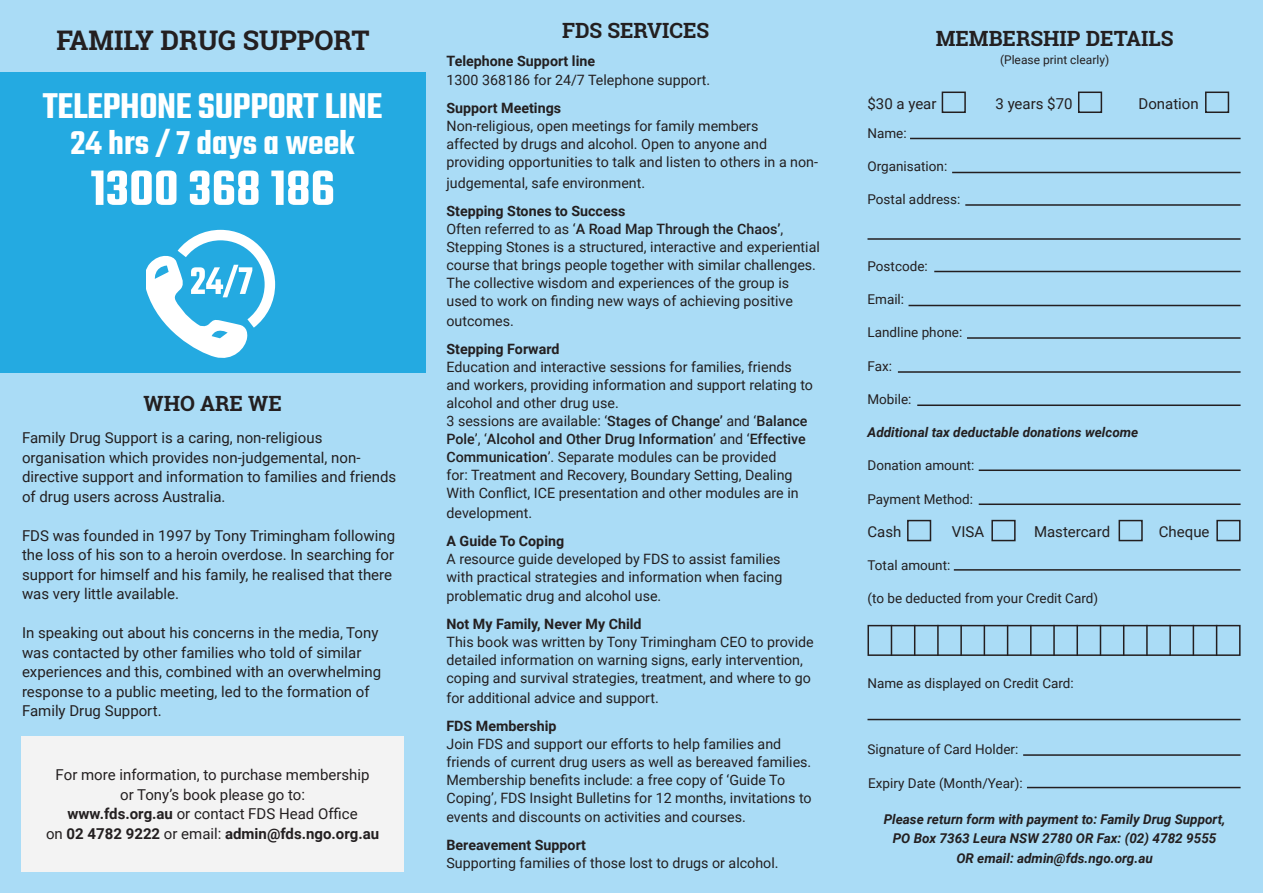
<style>
.page{position:relative;width:1263px;height:893px;background:#aadcf6}
.page>*{position:absolute;margin:0;border:0;box-sizing:border-box;transform-origin:0 0}
.t1{font:600 54px "Teko";color:#fff}
.t2{font:600 39px "Teko";letter-spacing:-.01em;color:#fff}
.t3{font:600 36px "Teko";color:#fff}
.t4{font:700 27px "Roboto Slab";color:#231f20}
.t5{font:700 21px "Roboto Slab";color:#231f20}
.t6{font:15px/19.5px "Roboto";color:#231f20}
.t7{font:14.25px/18px "Roboto";color:#231f20}
.t8{font:700 14.25px "Roboto";color:#231f20}
.t9{font:13.5px "Roboto";color:#231f20}
.t10{font:italic 700 13.5px/19.5px "Roboto";color:#231f20;text-align:center}
.t11{font:12px "Roboto";color:#231f20}
.s1{font-weight:700}
.s2{font-weight:500}
</style>
<div class="page">
<div style="left:21px;top:736px;width:383px;height:136px;background:#f3f3f3"></div>
<div style="left:942px;top:92px;width:24px;height:21px;border:2px solid #231f20"></div>
<div style="left:1078px;top:92px;width:24px;height:21px;border:2px solid #231f20"></div>
<div style="left:1205px;top:92px;width:24px;height:21px;border:2px solid #231f20"></div>
<div style="left:907px;top:520px;width:24px;height:21px;border:2px solid #231f20"></div>
<div style="left:991px;top:520px;width:24px;height:21px;border:2px solid #231f20"></div>
<div style="left:1118px;top:520px;width:25px;height:21px;border:2px solid #231f20"></div>
<div style="left:1216px;top:520px;width:24px;height:21px;border:2px solid #231f20"></div>
<hr style="left:954px;top:569px;width:286px;height:2px;background:#231f20">
<hr style="left:867px;top:719px;width:373px;height:1px;background:#231f20">
<hr style="left:1023px;top:754px;width:217px;height:2px;background:#231f20">
<hr style="left:979px;top:469px;width:261px;height:2px;background:#231f20">
<hr style="left:967px;top:337px;width:273px;height:2px;background:#231f20">
<hr style="left:934px;top:271px;width:306px;height:1px;background:#231f20">
<hr style="left:965px;top:204px;width:275px;height:2px;background:#231f20">
<hr style="left:910px;top:138px;width:330px;height:1px;background:#231f20">
<hr style="left:979px;top:503px;width:261px;height:2px;background:#231f20">
<hr style="left:898px;top:371px;width:342px;height:2px;background:#231f20">
<hr style="left:908px;top:305px;width:332px;height:1px;background:#231f20">
<hr style="left:867px;top:238px;width:373px;height:2px;background:#231f20">
<hr style="left:952px;top:172px;width:288px;height:1px;background:#231f20">
<hr style="left:917px;top:404px;width:323px;height:2px;background:#231f20">
<hr style="left:1027px;top:787px;width:213px;height:1px;background:#231f20">
<div style="left:867px;top:625px;width:373px;height:31px;border:2px solid #231f20"></div>
<hr style="left:960px;top:625px;width:2px;height:31px;background:#231f20">
<hr style="left:937px;top:625px;width:2px;height:31px;background:#231f20">
<hr style="left:914px;top:625px;width:1px;height:31px;background:#231f20">
<hr style="left:891px;top:625px;width:1px;height:31px;background:#231f20">
<hr style="left:1076px;top:625px;width:2px;height:31px;background:#231f20">
<hr style="left:1053px;top:625px;width:2px;height:31px;background:#231f20">
<hr style="left:984px;top:625px;width:1px;height:31px;background:#231f20">
<hr style="left:1030px;top:625px;width:1px;height:31px;background:#231f20">
<hr style="left:1007px;top:625px;width:1px;height:31px;background:#231f20">
<hr style="left:1192px;top:625px;width:2px;height:31px;background:#231f20">
<hr style="left:1169px;top:625px;width:2px;height:31px;background:#231f20">
<hr style="left:1100px;top:625px;width:1px;height:31px;background:#231f20">
<hr style="left:1146px;top:625px;width:2px;height:31px;background:#231f20">
<hr style="left:1123px;top:625px;width:1px;height:31px;background:#231f20">
<hr style="left:1216px;top:625px;width:1px;height:31px;background:#231f20">
<div style="left:0;top:72px;width:425px;height:301px;background:#24aae1"></div>
<svg style="left:146px;top:230px;width:129px;height:128px"></svg>
<p class="t4" style="left:56px;top:22px;width:314px">FAMILY DRUG SUPPORT</p>
<p class="t2" style="left:43px;top:82px;width:341px">TELEPHONE SUPPORT LINE</p>
<p class="t3" style="left:71px;top:121px;width:286px">24 hrs / 7 days a week</p>
<p class="t1" style="left:90px;top:155px;width:246px">1300 368 186</p>
<p class="t5" style="left:143px;top:389px;width:140px">WHO ARE WE</p>
<p class="t6" style="left:22px;top:428px;width:376px">Family Drug Support is a caring, non-religious organisation which provides non-judgemental, non&shy;directive support and information to families and friends of drug users across Australia.</p>
<p class="t6" style="left:22px;top:525px;width:375px">FDS was founded in 1997 by Tony Trimingham following the loss of his son to a heroin overdose. In searching for support for himself and his family, he realised that there was very little available.</p>
<p class="t6" style="left:22px;top:623px;width:361px">In speaking out about his concerns in the media, Tony was contacted by other families who told of similar experiences and this, combined with an overwhelming response to a public meeting, led to the formation of Family Drug Support.</p>
<p class="t6" style="left:46px;top:765px;width:335px;text-align:center">For more information, to purchase membership<br>or Tony’s book please go to:<br><span class="s1">www.fds.org.au</span> or contact FDS Head Office<br>on <span class="s1">02 4782 9222</span> or email: <span class="s1">admin@fds.ngo.org.au</span></p>
<p class="t5" style="left:562px;top:16px;width:149px">FDS SERVICES</p>
<p class="t8" style="left:446px;top:51px;width:150px">Telephone Support line</p>
<p class="t7" style="left:446px;top:71px;width:265px">1300 368186 for 24/7 Telephone support.</p>
<p class="t8" style="left:446px;top:98px;width:116px">Support Meetings</p>
<p class="t7" style="left:446px;top:117px;width:313px">Non-religious, open meetings for family members</p>
<p class="t7" style="left:446px;top:135px;width:373px">affected by drugs and alcohol. Open to anyone and providing opportunities to talk and listen to others in a non-</p>
<p class="t7" style="left:446px;top:174px;width:200px">judgemental, safe environment.</p>
<p class="t8" style="left:446px;top:201px;width:180px">Stepping Stones to Success</p>
<p class="t7" style="left:446px;top:220px;width:375px">Often referred to as ‘<span class="s2">A Road Map Through the Chaos’</span>, Stepping Stones is a structured, interactive and experiential course that brings people together with similar challenges.<br>The collective wisdom and experiences of the group is used to work on finding new ways of achieving positive</p>
<p class="t7" style="left:446px;top:311px;width:69px">outcomes.</p>
<p class="t8" style="left:446px;top:339px;width:114px">Stepping Forward</p>
<p class="t7" style="left:446px;top:357px;width:368px">Education and interactive sessions for families, friends and workers, providing information and support relating to alcohol and other drug use.</p>
<p class="t7" style="left:446px;top:411px;width:362px">3 sessions are available: ‘<span class="s2">Stages of Change’</span> and ‘<span class="s2">Balance Pole</span>’, ‘<span class="s2">Alcohol and Other Drug Information</span>’ and ‘<span class="s2">Effective Communication</span>’. Separate modules can be provided<br>for: Treatment and Recovery, Boundary Setting, Dealing With Conflict, ICE presentation and other modules are in</p>
<p class="t7" style="left:446px;top:503px;width:87px">development.</p>
<p class="t8" style="left:446px;top:530px;width:119px">A Guide To Coping</p>
<p class="t7" style="left:446px;top:549px;width:337px">A resource guide developed by FDS to assist families with practical strategies and information when facing</p>
<p class="t7" style="left:446px;top:586px;width:216px">problematic drug and alcohol use.</p>
<p class="t8" style="left:446px;top:614px;width:197px">Not My Family, Never My Child</p>
<p class="t7" style="left:446px;top:632px;width:369px">This book was written by Tony Trimingham CEO to provide detailed information on warning signs, early intervention, coping and survival strategies, treatment, and where to go</p>
<p class="t7" style="left:446px;top:688px;width:214px">for additional advice and support.</p>
<p class="t8" style="left:446px;top:715px;width:111px">FDS Membership</p>
<p class="t7" style="left:446px;top:734px;width:367px">Join FDS and support our efforts to help families and friends of current drug users as well as bereaved families.<br>Membership benefits include: a free copy of ‘Guide To Coping’, FDS Insight Bulletins for 12 months, invitations to</p>
<p class="t7" style="left:446px;top:807px;width:301px">events and discounts on activities and courses.</p>
<p class="t8" style="left:446px;top:835px;width:141px">Bereavement Support</p>
<p class="t7" style="left:446px;top:853px;width:334px">Supporting families of those lost to drugs or alcohol.</p>
<p class="t5" style="left:936px;top:24px;width:239px">MEMBERSHIP DETAILS</p>
<p class="t11" style="left:1000px;top:52px;width:111px">(Please print clearly)</p>
<p class="t6" style="left:867px;top:93px;width:71px">$30 a year</p>
<p class="t6" style="left:995px;top:93px;width:79px">3 years $70</p>
<p class="t6" style="left:1138px;top:93px;width:62px">Donation</p>
<p class="t9" style="left:867px;top:124px;width:41px">Name:</p>
<p class="t9" style="left:867px;top:157px;width:81px">Organisation:</p>
<p class="t9" style="left:867px;top:190px;width:94px">Postal address:</p>
<p class="t9" style="left:867px;top:257px;width:62px">Postcode:</p>
<p class="t9" style="left:867px;top:290px;width:38px">Email:</p>
<p class="t9" style="left:867px;top:323px;width:96px">Landline phone:</p>
<p class="t9" style="left:867px;top:356px;width:26px">Fax:</p>
<p class="t9" style="left:867px;top:390px;width:46px">Mobile:</p>
<p class="t10" style="left:867px;top:422px;width:272px">Additional tax deductable donations welcome</p>
<p class="t9" style="left:867px;top:456px;width:108px">Donation amount:</p>
<p class="t9" style="left:867px;top:489px;width:107px">Payment Method:</p>
<p class="t6" style="left:867px;top:521px;width:35px">Cash</p>
<p class="t6" style="left:952px;top:521px;width:34px">VISA</p>
<p class="t6" style="left:1034px;top:521px;width:78px">Mastercard</p>
<p class="t6" style="left:1159px;top:521px;width:52px">Cheque</p>
<p class="t9" style="left:867px;top:556px;width:84px">Total amount:</p>
<p class="t9" style="left:867px;top:589px;width:232px">(to be deducted from your Credit Card)</p>
<p class="t9" style="left:867px;top:674px;width:208px">Name as displayed on Credit Card:</p>
<p class="t9" style="left:867px;top:740px;width:152px">Signature of Card Holder:</p>
<p class="t9" style="left:868px;top:773px;width:156px">Expiry Date (Month/Year):</p>
<p class="t10" style="left:884px;top:809px;width:343px">Please return form with payment to: Family Drug Support,<br>PO Box 7363 Leura NSW 2780 OR Fax: (02) 4782 9555</p>
<p class="t10" style="left:956px;top:848px;width:198px">OR email: admin@fds.ngo.org.au</p>
</div>
